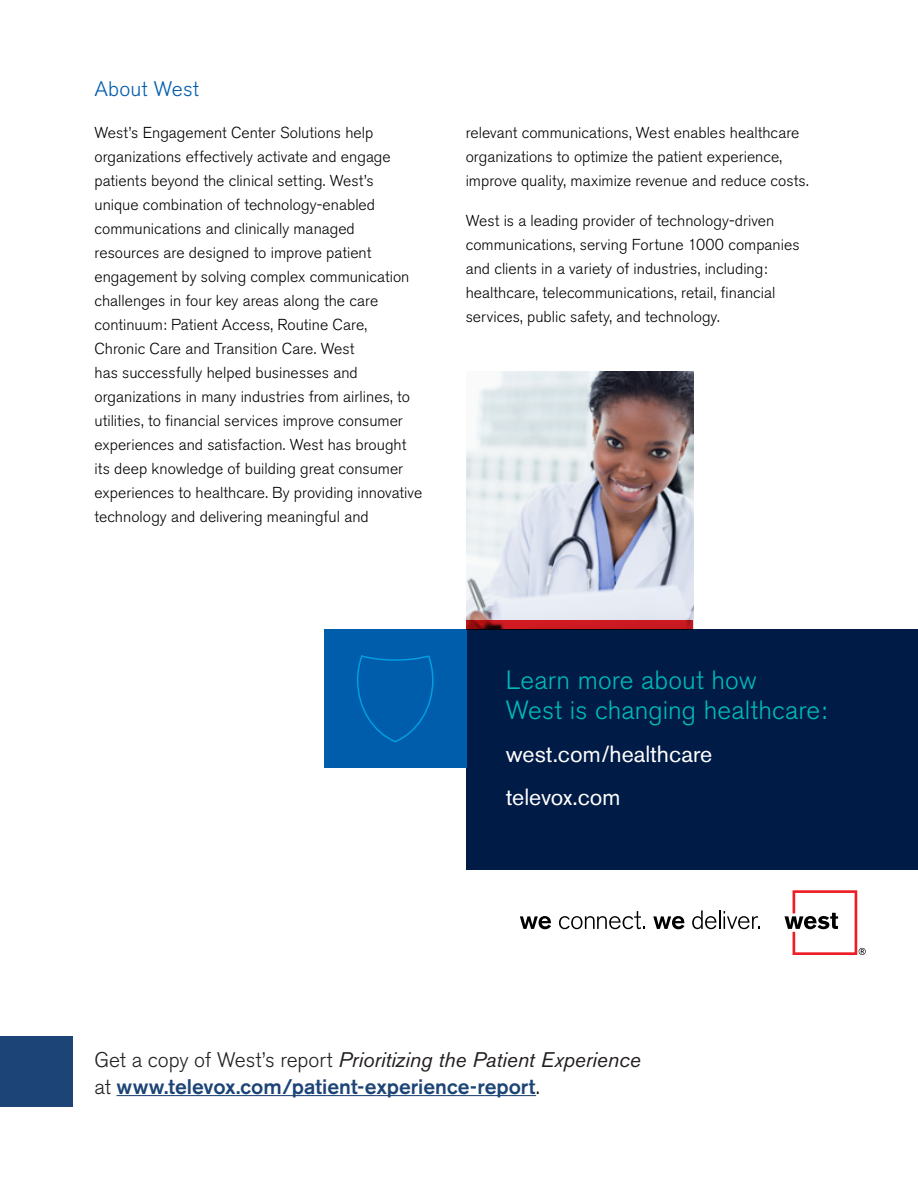
<style>
.page{position:relative;width:918px;height:1188px;background:#fff}
.page>*{position:absolute;margin:0;border:0;box-sizing:border-box;transform-origin:0 0}
.t1{font:300 26.25px/30px "Akzidenz Grotesk BE";letter-spacing:.005em;color:#00bbba}
.t2{font:23.25px/43.2px "Akzidenz Grotesk BE";color:#fff}
.t3{font:500 21px/27px "Akzidenz Grotesk BE";color:#1d4477}
.t4{font:300 21px "Akzidenz Grotesk BE";letter-spacing:.01em;color:#005dac}
.t5{font:300 15.75px/24px "Akzidenz Grotesk BE";color:#000}
.s1{font-weight:300;color:#231f20}
.s2{font-weight:400;font-style:italic;color:#231f20}
.s3{font-weight:300;color:#000}
</style>
<div class="page">
<svg style="left:785px;top:890px;width:81px;height:65px"></svg>
<svg style="left:559px;top:911px;width:86px;height:18px"></svg>
<svg style="left:653px;top:916px;width:32px;height:13px"></svg>
<svg style="left:520px;top:916px;width:31px;height:13px"></svg>
<svg style="left:692px;top:910px;width:68px;height:19px"></svg>
<hr style="left:117px;top:1095px;width:419px;height:1px;background:#1d4477">
<div style="left:0;top:1036px;width:73px;height:71px;background:#1d4477"></div>
<img style="left:467px;top:372px;width:226px;height:248px">
<div style="left:467px;top:630px;width:451px;height:240px;background:#001b46"></div>
<div style="left:324px;top:630px;width:143px;height:138px;background:#005dac"></div>
<svg style="left:467px;top:620px;width:226px;height:10px;background:#ae151c"></svg>
<svg style="left:357px;top:655px;width:77px;height:88px"></svg>
<h3 class="t4" style="left:94px;top:77px;width:106px">About West</h3>
<p class="t5" style="left:94px;top:121px;width:329px">West’s Engagement Center Solutions help organizations effectively activate and engage patients beyond the clinical setting. West’s<br>unique combination of technology-enabled communications and clinically managed resources are designed to improve patient engagement by solving complex communication challenges in four key areas along the care continuum: Patient Access, Routine Care,<br>Chronic Care and Transition Care. West<br>has successfully helped businesses and organizations in many industries from airlines, to utilities, to financial services improve consumer experiences and satisfaction. West has brought its deep knowledge of building great consumer experiences to healthcare. By providing innovative technology and delivering meaningful and</p>
<p class="t5" style="left:466px;top:121px;width:344px">relevant communications, West enables healthcare organizations to optimize the patient experience, improve quality, maximize revenue and reduce costs.</p>
<p class="t5" style="left:466px;top:209px;width:336px">West is a leading provider of technology-driven communications, serving Fortune 1000 companies and clients in a variety of industries, including: healthcare, telecommunications, retail, financial services, public safety, and technology.</p>
<h1 class="t1" style="left:506px;top:666px;width:322px">Learn more about how<br>West is changing healthcare:</h1>
<h2 class="t2" style="left:506px;top:733px;width:208px">west.com/healthcare televox.com</h2>
<h3 class="t3" style="left:94px;top:1046px;width:548px"><span class="s1">Get a copy of West’s report</span> <span class="s2">Prioritizing the Patient Experience </span><span class="s1">at</span> www.televox.com/patient-experience-report<span class="s3">.</span></h3>
</div>
